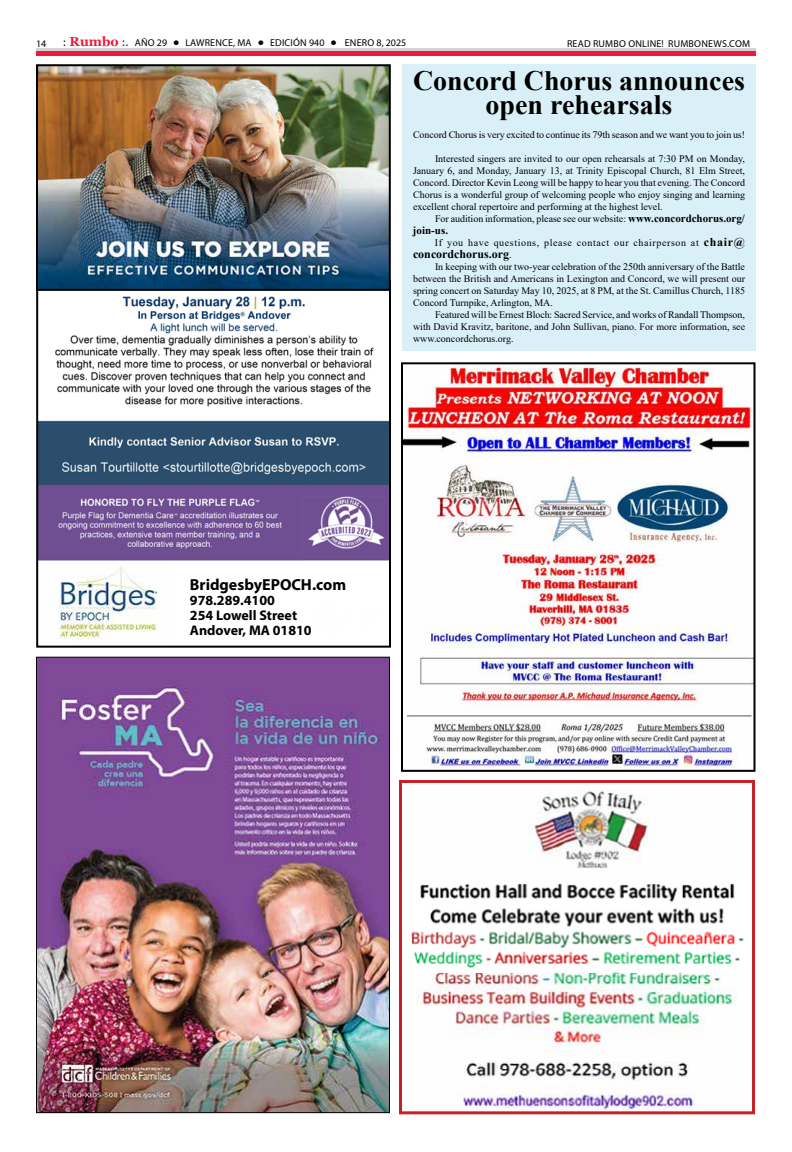
<style>
.page{position:relative;width:792px;height:1152px;background:#fff}
.page>*{position:absolute;margin:0;border:0;box-sizing:border-box;transform-origin:0 0}
.t1{font:700 28px/24px "Times New Roman";color:#000;text-align:center}
.t2{font:700 16px "Myriad Pro";color:#000}
.t3{font:700 14px/15px "Myriad Pro";color:#000}
.t4{font:700 12px "Times New Roman";color:#000}
.t5{font:700 11px "Times New Roman";color:#000}
.t6{font:10px/12px "Times New Roman";color:#000;text-align:justify}
.t7{font:10px "Myriad Pro";letter-spacing:.02em;color:#000}
.t8{font:10px "Times New Roman";letter-spacing:.06em;color:#000}
.s1{font-family:"Tahoma"}
.s2{font-family:"Georgia";font-weight:700;font-size:13px;color:#ed1a3b}
.s3{font-family:"Tahoma";font-weight:700;color:#fff}
.s4{font-weight:700;font-size:11px}
.s5{font-weight:700;font-size:12px}
.s6{font-weight:400;font-size:10px}
</style>
<div class="page">
<div style="left:36px;top:51px;width:720px;height:5px;background:#ed1a3b"></div>
<hr style="left:36px;top:48px;width:720px;height:2px;background:#d1d3d4">
<img style="left:411px;top:790px;width:333px;height:320px">
<div style="left:399px;top:780px;width:356px;height:334px;border:3px solid #c82027"></div>
<div style="left:402px;top:64px;width:354px;height:287px;background:#daf0f9"></div>
<img style="left:404px;top:365px;width:349px;height:404px">
<div style="left:401px;top:362px;width:355px;height:410px;border:2px solid #000"></div>
<img style="left:38px;top:659px;width:350px;height:452px">
<img style="left:39px;top:296px;width:349px;height:265px">
<div style="left:36px;top:280px;width:355px;height:368px;border:2px solid #000"></div>
<img style="left:59px;top:566px;width:98px;height:77px">
<img style="left:39px;top:67px;width:349px;height:221px">
<div style="left:36px;top:64px;width:355px;height:227px;border:2px solid #000"></div>
<p class="t7" style="left:36px;top:37px;width:12px">14</p>
<p class="t7" style="left:63px;top:36px;width:345px"><span class="s1">:</span> <span class="s2">Rumbo</span> <span class="s1">:.</span> AÑO 29 <span class="s3">•</span> LAWRENCE, MA <span class="s3">•</span> EDICIÓN 940 <span class="s3">•</span> ENERO 8, 2025</p>
<p class="t7" style="left:567px;top:37px;width:185px">READ RUMBO ONLINE! RUMBONEWS.COM</p>
<h1 class="t1" style="left:413px;top:68px;width:334px">Concord Chorus announces open rehearsals</h1>
<p class="t6" style="left:413px;top:128px;width:334px">Concord Chorus is very excited to continue its 79th season and we want you to join us!</p>
<p class="t6" style="left:413px;top:152px;width:334px;text-indent:22px">Interested singers are invited to our open rehearsals at 7:30 PM on Monday, January 6, and Monday, January 13, at Trinity Episcopal Church, 81 Elm Street, Concord. Director Kevin Leong will be happy to hear you that evening. The Concord Chorus is a wonderful group of welcoming people who enjoy singing and learning excellent choral repertoire and performing at the highest level.</p>
<p class="t6" style="left:435px;top:212px;width:312px">For audition information, please see our website: <span class="s4">www.concordchorus.org/</span></p>
<p class="t5" style="left:413px;top:222px;width:37px">join-us.</p>
<p class="t8" style="left:435px;top:235px;width:312px">If you have questions, please contact our chairperson at <span class="s5">chair@</span></p>
<p class="t4" style="left:413px;top:245px;width:100px">concordchorus.org<span class="s6">.</span></p>
<p class="t6" style="left:413px;top:260px;width:334px;text-indent:22px">In keeping with our two-year celebration of the 250th anniversary of the Battle between the British and Americans in Lexington and Concord, we will present our spring concert on Saturday May 10, 2025, at 8 PM, at the St. Camillus Church, 1185<br>Concord Turnpike, Arlington, MA.</p>
<p class="t6" style="left:413px;top:308px;width:334px;text-indent:22px">Featured will be Ernest Bloch: Sacred Service, and works of Randall Thompson, with David Kravitz, baritone, and John Sullivan, piano. For more information, see www.concordchorus.org.</p>
<h2 class="t2" style="left:190px;top:574px;width:158px">BridgesbyEPOCH.com</h2>
<h3 class="t3" style="left:190px;top:592px;width:123px">978.289.4100<br>254 Lowell Street<br>Andover, MA 01810</h3>
</div>
